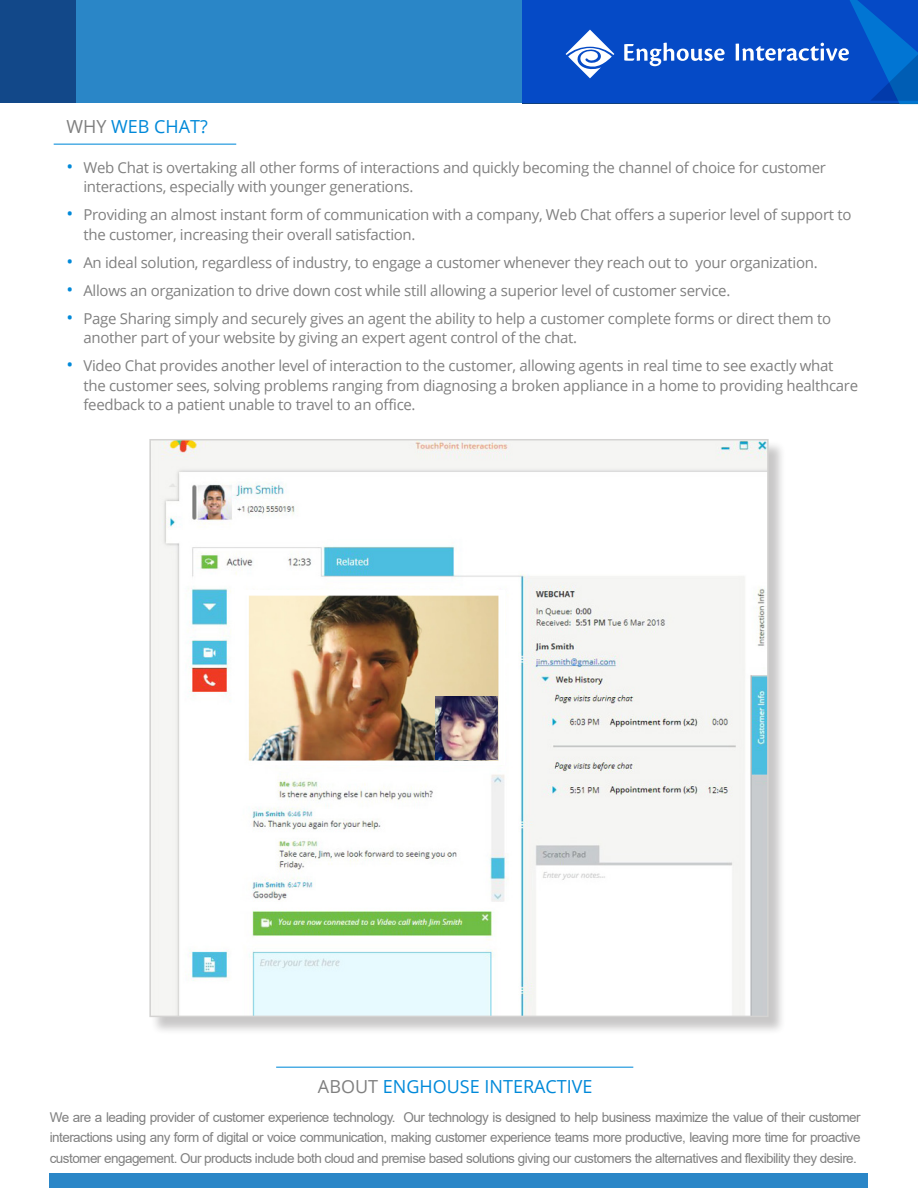
<style>
.page{position:relative;width:918px;height:1188px;background:#fff}
.page>*{position:absolute;margin:0;border:0;box-sizing:border-box;transform-origin:0 0}
.Body_Header{font:18px "Open Sans";color:#0089d9}
.t1{font:15px/19.5px "Open Sans";letter-spacing:-.02em;color:#808080}
.t2{font:13.5px/20.2px "Arial";letter-spacing:-.04em;color:#808080;text-align:justify}
.s1{color:#808080}
.s2{font-size:18px;color:#0089d9}
</style>
<div class="page">
<hr style="left:276px;top:1066px;width:357px;height:2px;background:#008ad9">
<div style="left:50px;top:1174px;width:818px;height:14px;background:#2a86c7"></div>
<div style="left:0;top:0;width:918px;height:103px;background:#2a86c7"></div>
<div style="left:522px;top:0;width:396px;height:103px;background:#054ac6"></div>
<div style="left:0;top:0;width:76px;height:103px;background:#124889"></div>
<svg style="left:736px;top:0;width:182px;height:104px"></svg>
<svg style="left:566px;top:30px;width:48px;height:48px"></svg>
<svg style="left:624px;top:43px;width:101px;height:23px"></svg>
<hr style="left:54px;top:143px;width:182px;height:2px;background:#008ad9">
<div style="left:151px;top:440px;width:635px;height:595px;background:#231f20;opacity:.25"></div>
<img style="left:152px;top:442px;width:614px;height:572px">
<img style="left:240px;top:590px;width:264px;height:174px">
<img style="left:435px;top:697px;width:63px;height:62px">
<p class="Body_Header" style="left:66px;top:114px;width:143px"><span class="s1">WHY</span> WEB CHAT?</p>
<p class="t1" style="left:83px;top:157px;width:744px;text-indent:-17px"><span class="s2">•</span> Web Chat is overtaking all other forms of interactions and quickly becoming the channel of choice for customer interactions, especially with younger generations.</p>
<p class="t1" style="left:83px;top:204px;width:770px;text-indent:-17px"><span class="s2">•</span> Providing an almost instant form of communication with a company, Web Chat offers a superior level of support to the customer, increasing their overall satisfaction.</p>
<p class="t1" style="left:66px;top:252px;width:753px"><span class="s2">•</span> An ideal solution, regardless of industry, to engage a customer whenever they reach out to your organization.</p>
<p class="t1" style="left:66px;top:280px;width:665px"><span class="s2">•</span> Allows an organization to drive down cost while still allowing a superior level of customer service.</p>
<p class="t1" style="left:83px;top:308px;width:749px;text-indent:-17px"><span class="s2">•</span> Page Sharing simply and securely gives an agent the ability to help a customer complete forms or direct them to another part of your website by giving an expert agent control of the chat.</p>
<p class="t1" style="left:83px;top:355px;width:776px;text-indent:-17px"><span class="s2">•</span> Video Chat provides another level of interaction to the customer, allowing agents in real time to see exactly what the customer sees, solving problems ranging from diagnosing a broken appliance in a home to providing healthcare feedback to a patient unable to travel to an office.</p>
<p class="Body_Header" style="left:318px;top:1074px;width:276px"><span class="s1">ABOUT</span> ENGHOUSE INTERACTIVE</p>
<p class="t2" style="left:50px;top:1107px;width:812px">We are a leading provider of customer experience technology. Our technology is designed to help business maximize the value of their customer interactions using any form of digital or voice communication, making customer experience teams more productive, leaving more time for proactive customer engagement. Our products include both cloud and premise based solutions giving our customers the alternatives and flexibility they desire.</p>
</div>
